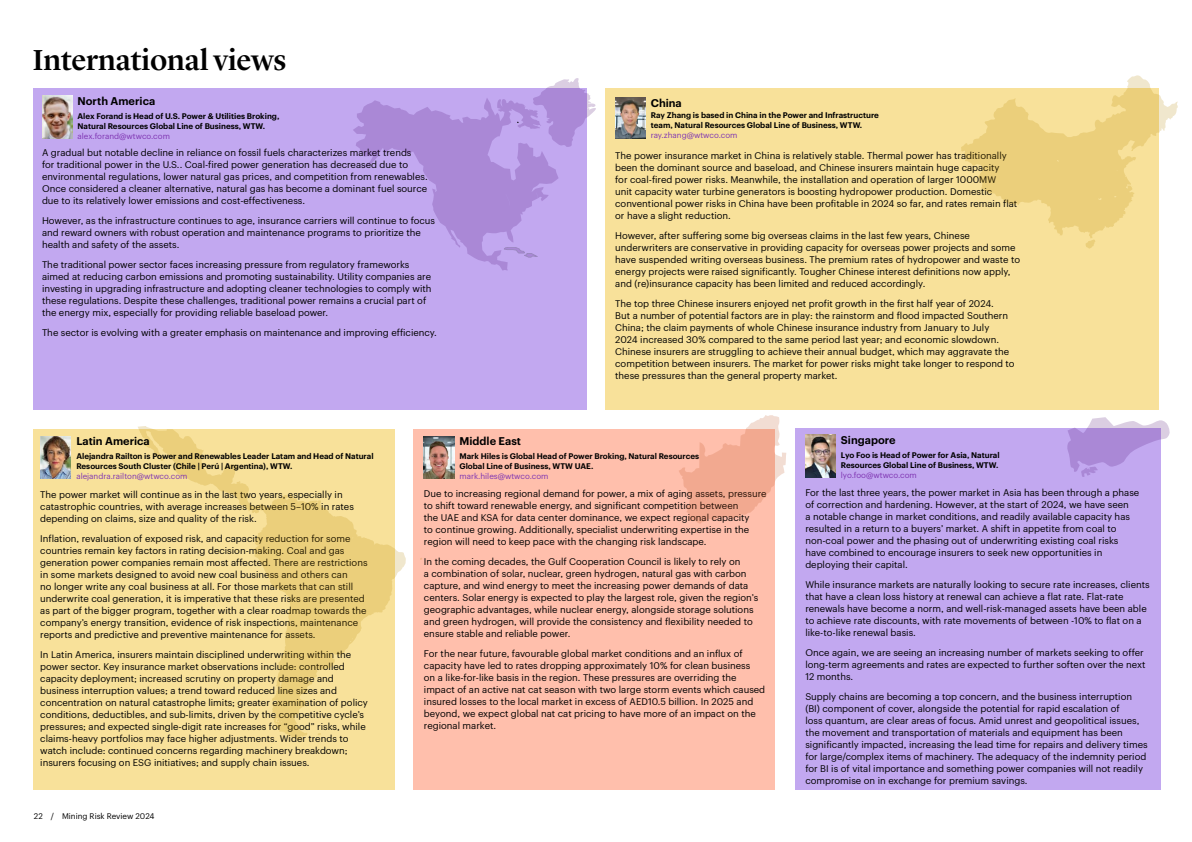
<style>
.page{position:relative;width:1192px;height:842px;background:#fff}
.page>*{position:absolute;margin:0;border:0;box-sizing:border-box;transform-origin:0 0}
.Title_Headline_30_36{font:500 30px "Lyon Display";letter-spacing:-.005em;color:#000}
.Body_subhead_L1_11_12{font:600 11px "Graphik";color:#000}
.Body_9_5_12{font:9.5px/12px "Graphik";color:#000}
.Contact_info_subhead_8_10{font:600 8px/10px "Graphik";color:#000}
.Folio_8_10_A4{font:8px "Graphik";color:#000}
.s1{font-weight:400;color:#7f35b2}
</style>
<div class="page">
<div style="left:34px;top:88px;width:553px;height:321px;background:#c2a8f0"></div>
<div style="left:34px;top:429px;width:361px;height:360px;background:#f8e19a"></div>
<img style="left:42px;top:96px;width:30px;height:43px">
<div style="left:413px;top:429px;width:362px;height:360px;background:#ffbfac"></div>
<div style="left:795px;top:429px;width:366px;height:361px;background:#c2a8f0"></div>
<svg style="left:138px;top:426px;width:268px;height:314px"></svg>
<svg style="left:283px;top:713px;width:3px;height:4px"></svg>
<svg style="left:679px;top:415px;width:107px;height:109px"></svg>
<img style="left:424px;top:436px;width:30px;height:43px">
<img style="left:805px;top:435px;width:30px;height:43px">
<img style="left:41px;top:436px;width:30px;height:43px">
<svg style="left:353px;top:78px;width:243px;height:193px"></svg>
<div style="left:605px;top:88px;width:553px;height:321px;background:#f8e19a"></div>
<img style="left:615px;top:97px;width:30px;height:41px">
<svg style="left:961px;top:75px;width:217px;height:174px"></svg>
<svg style="left:1066px;top:417px;width:104px;height:60px"></svg>
<h1 class="Title_Headline_30_36" style="left:33px;top:37px;width:255px">International views</h1>
<h3 class="Body_subhead_L1_11_12" style="left:78px;top:92px;width:79px">North America</h3>
<p class="Contact_info_subhead_8_10" style="left:78px;top:110px;width:203px">Alex Forand is Head of U.S. Power &amp; Utilities Broking,<br>Natural Resources Global Line of Business, WTW. <span class="s1">alex.forand@wtwco.com</span></p>
<p class="Body_9_5_12" style="left:42px;top:145px;width:387px">A gradual but notable decline in reliance on fossil fuels characterizes market trends<br>for traditional power in the U.S.. Coal-fired power generation has decreased due to environmental regulations, lower natural gas prices, and competition from renewables.<br>Once considered a cleaner alternative, natural gas has become a dominant fuel source due to its relatively lower emissions and cost-effectiveness.</p>
<p class="Body_9_5_12" style="left:42px;top:213px;width:395px">However, as the infrastructure continues to age, insurance carriers will continue to focus and reward owners with robust operation and maintenance programs to prioritize the health and safety of the assets.</p>
<p class="Body_9_5_12" style="left:42px;top:257px;width:391px">The traditional power sector faces increasing pressure from regulatory frameworks aimed at reducing carbon emissions and promoting sustainability. Utility companies are investing in upgrading infrastructure and adopting cleaner technologies to comply with these regulations. Despite these challenges, traditional power remains a crucial part of the energy mix, especially for providing reliable baseload power.</p>
<p class="Body_9_5_12" style="left:42px;top:325px;width:396px">The sector is evolving with a greater emphasis on maintenance and improving efficiency.</p>
<h3 class="Body_subhead_L1_11_12" style="left:76px;top:432px;width:75px">Latin America</h3>
<p class="Contact_info_subhead_8_10" style="left:76px;top:450px;width:299px">Alejandra Railton is Power and Renewables Leader Latam and Head of Natural<br>Resources South Cluster (Chile | Perú | Argentina), WTW. <span class="s1">alejandra.railton@wtwco.com</span></p>
<h3 class="Body_subhead_L1_11_12" style="left:651px;top:94px;width:33px">China</h3>
<p class="Contact_info_subhead_8_10" style="left:651px;top:110px;width:230px">Ray Zhang is based in China in the Power and Infrastructure team, Natural Resources Global Line of Business, WTW. <span class="s1">ray.zhang@wtwco.com</span></p>
<p class="Body_9_5_12" style="left:615px;top:149px;width:404px">The power insurance market in China is relatively stable. Thermal power has traditionally been the dominant source and baseload, and Chinese insurers maintain huge capacity<br>for coal-fired power risks. Meanwhile, the installation and operation of larger 1000MW<br>unit capacity water turbine generators is boosting hydropower production. Domestic conventional power risks in China have been profitable in 2024 so far, and rates remain flat or have a slight reduction.</p>
<p class="Body_9_5_12" style="left:615px;top:229px;width:406px">However, after suffering some big overseas claims in the last few years, Chinese underwriters are conservative in providing capacity for overseas power projects and some have suspended writing overseas business. The premium rates of hydropower and waste to energy projects were raised significantly. Tougher Chinese interest definitions now apply, and (re)insurance capacity has been limited and reduced accordingly.</p>
<p class="Body_9_5_12" style="left:615px;top:297px;width:401px">The top three Chinese insurers enjoyed net profit growth in the first half year of 2024.<br>But a number of potential factors are in play: the rainstorm and flood impacted Southern China; the claim payments of whole Chinese insurance industry from January to July<br>2024 increased 30% compared to the same period last year; and economic slowdown.<br>Chinese insurers are struggling to achieve their annual budget, which may aggravate the competition between insurers. The market for power risks might take longer to respond to these pressures than the general property market.</p>
<h3 class="Body_subhead_L1_11_12" style="left:459px;top:432px;width:63px">Middle East</h3>
<p class="Contact_info_subhead_8_10" style="left:459px;top:450px;width:241px">Mark Hiles is Global Head of Power Broking, Natural Resources<br>Global Line of Business, WTW UAE.<br><span class="s1">mark.hiles@wtwco.com</span></p>
<h3 class="Body_subhead_L1_11_12" style="left:841px;top:431px;width:56px">Singapore</h3>
<p class="Contact_info_subhead_8_10" style="left:841px;top:449px;width:160px">Lyo Foo is Head of Power for Asia, Natural<br>Resources Global Line of Business, WTW. <span class="s1">lyo.foo@wtwco.com</span></p>
<p class="Body_9_5_12" style="left:40px;top:488px;width:315px">The power market will continue as in the last two years, especially in catastrophic countries, with average increases between 5–10% in rates depending on claims, size and quality of the risk.</p>
<p class="Body_9_5_12" style="left:40px;top:532px;width:329px">Inflation, revaluation of exposed risk, and capacity reduction for some countries remain key factors in rating decision-making. Coal and gas generation power companies remain most affected. There are restrictions in some markets designed to avoid new coal business and others can<br>no longer write any coal business at all. For those markets that can still underwrite coal generation, it is imperative that these risks are presented as part of the bigger program, together with a clear roadmap towards the company’s energy transition, evidence of risk inspections, maintenance reports and predictive and preventive maintenance for assets.</p>
<p class="Body_9_5_12" style="left:40px;top:648px;width:329px">In Latin America, insurers maintain disciplined underwriting within the power sector. Key insurance market observations include: controlled capacity deployment; increased scrutiny on property damage and business interruption values; a trend toward reduced line sizes and concentration on natural catastrophe limits; greater examination of policy conditions, deductibles, and sub-limits, driven by the competitive cycle’s pressures; and expected single-digit rate increases for “good” risks, while claims-heavy portfolios may face higher adjustments. Wider trends to watch include: continued concerns regarding machinery breakdown; insurers focusing on ESG initiatives; and supply chain issues.</p>
<p class="Folio_8_10_A4" style="left:34px;top:810px;width:122px">22 / Mining Risk Review 2024</p>
<p class="Body_9_5_12" style="left:424px;top:487px;width:344px">Due to increasing regional demand for power, a mix of aging assets, pressure to shift toward renewable energy, and significant competition between<br>the UAE and KSA for data center dominance, we expect regional capacity<br>to continue growing. Additionally, specialist underwriting expertise in the region will need to keep pace with the changing risk landscape.</p>
<p class="Body_9_5_12" style="left:424px;top:555px;width:336px">In the coming decades, the Gulf Cooperation Council is likely to rely on<br>a combination of solar, nuclear, green hydrogen, natural gas with carbon capture, and wind energy to meet the increasing power demands of data centers. Solar energy is expected to play the largest role, given the region’s geographic advantages, while nuclear energy, alongside storage solutions and green hydrogen, will provide the consistency and flexibility needed to ensure stable and reliable power.</p>
<p class="Body_9_5_12" style="left:424px;top:647px;width:343px">For the near future, favourable global market conditions and an influx of capacity have led to rates dropping approximately 10% for clean business<br>on a like-for-like basis in the region. These pressures are overriding the impact of an active nat cat season with two large storm events which caused insured losses to the local market in excess of AED10.5 billion. In 2025 and beyond, we expect global nat cat pricing to have more of an impact on the regional market.</p>
<p class="Body_9_5_12" style="left:805px;top:485px;width:335px">For the last three years, the power market in Asia has been through a phase of correction and hardening. However, at the start of 2024, we have seen<br>a notable change in market conditions, and readily available capacity has resulted in a return to a buyers’ market. A shift in appetite from coal to non-coal power and the phasing out of underwriting existing coal risks have combined to encourage insurers to seek new opportunities in deploying their capital.</p>
<p class="Body_9_5_12" style="left:805px;top:577px;width:346px">While insurance markets are naturally looking to secure rate increases, clients that have a clean loss history at renewal can achieve a flat rate. Flat-rate renewals have become a norm, and well-risk-managed assets have been able to achieve rate discounts, with rate movements of between -10% to flat on a like-to-like renewal basis.</p>
<p class="Body_9_5_12" style="left:805px;top:645px;width:342px">Once again, we are seeing an increasing number of markets seeking to offer long-term agreements and rates are expected to further soften over the next<br>12 months.</p>
<p class="Body_9_5_12" style="left:805px;top:689px;width:344px">Supply chains are becoming a top concern, and the business interruption (BI) component of cover, alongside the potential for rapid escalation of<br>loss quantum, are clear areas of focus. Amid unrest and geopolitical issues, the movement and transportation of materials and equipment has been significantly impacted, increasing the lead time for repairs and delivery times for large/complex items of machinery. The adequacy of the indemnity period for BI is of vital importance and something power companies will not readily compromise on in exchange for premium savings.</p>
</div>
